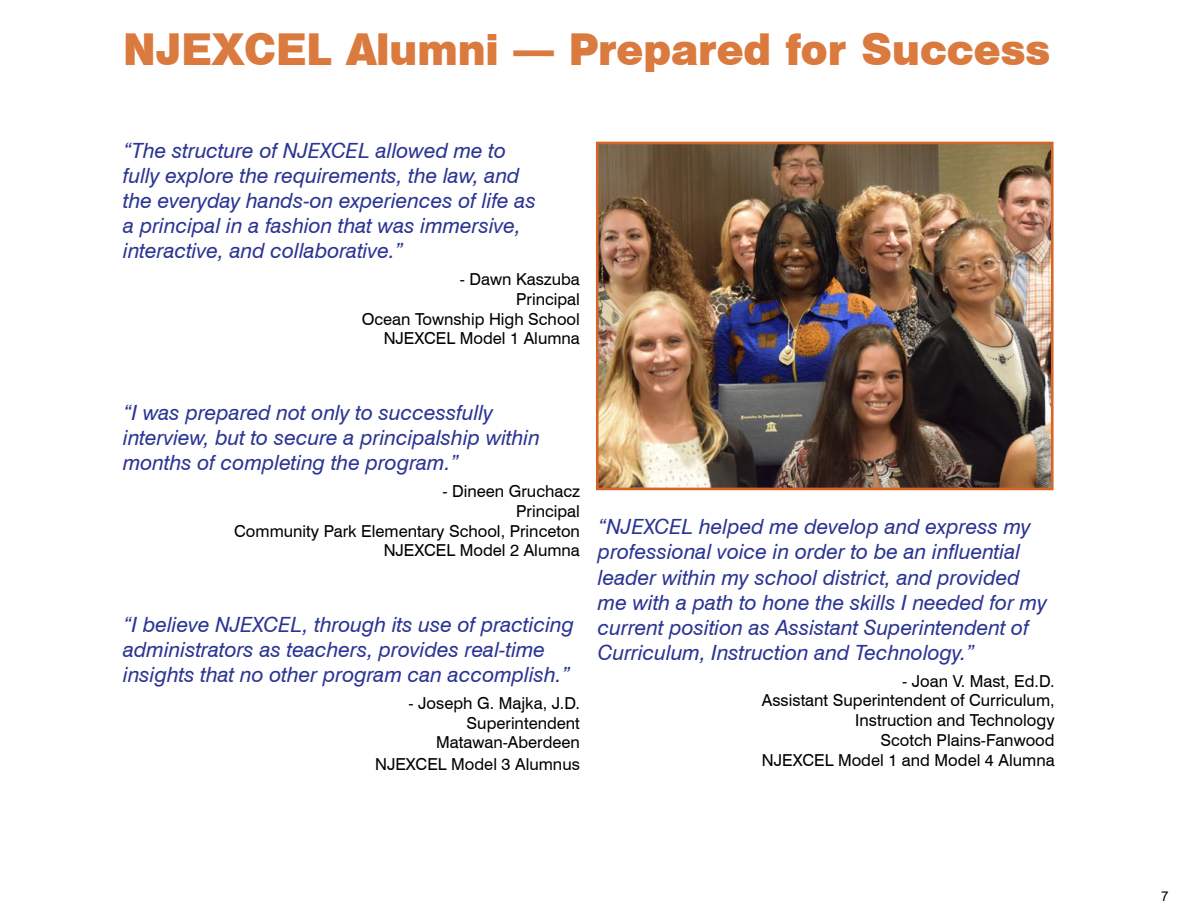
<style>
.page{position:relative;width:1188px;height:918px;background:#fff}
.page>*{position:absolute;margin:0;border:0;box-sizing:border-box;transform-origin:0 0}
.t1{font:40.5px "Swiss 721 BT Black No 2";color:#da7a3e}
.t2{font:italic 21px/25.2px "Swiss 721 BT";color:#2b3594}
.t3{font:16.5px/19.8px "Swiss 721 BT";color:#000;text-align:right}
.t4{font:13.5px "Arial";color:#000}
</style>
<div class="page">
<img style="left:600px;top:146px;width:450px;height:340px">
<div style="left:596px;top:142px;width:458px;height:348px;border:3px solid #d56628"></div>
<h1 class="t1" style="left:123px;top:22px;width:929px">NJEXCEL Alumni — Prepared for Success</h1>
<p class="t2" style="left:123px;top:137px;width:414px">“The structure of NJEXCEL allowed me to fully explore the requirements, the law, and the everyday hands-on experiences of life as a principal in a fashion that was immersive, interactive, and collaborative.”</p>
<p class="t3" style="left:362px;top:269px;width:220px">- Dawn Kaszuba<br>Principal<br>Ocean Township High School<br>NJEXCEL Model 1 Alumna</p>
<p class="t2" style="left:123px;top:400px;width:418px">“I was prepared not only to successfully interview, but to secure a principalship within months of completing the program.”</p>
<p class="t3" style="left:234px;top:481px;width:347px">- Dineen Gruchacz<br>Principal<br>Community Park Elementary School, Princeton<br>NJEXCEL Model 2 Alumna</p>
<p class="t2" style="left:123px;top:612px;width:452px">“I believe NJEXCEL, through its use of practicing administrators as teachers, provides real-time insights that no other program can accomplish.”</p>
<p class="t3" style="left:409px;top:693px;width:173px">- Joseph G. Majka, J.D.<br>Superintendent<br>Matawan-Aberdeen</p>
<p class="t3" style="left:375px;top:754px;width:206px">NJEXCEL Model 3 Alumnus</p>
<p class="t2" style="left:598px;top:514px;width:451px">“NJEXCEL helped me develop and express my professional voice in order to be an influential leader within my school district, and provided me with a path to hone the skills I needed for my current position as Assistant Superintendent of Curriculum, Instruction and Technology.”</p>
<p class="t3" style="left:762px;top:671px;width:294px">- Joan V. Mast, Ed.D.<br>Assistant Superintendent of Curriculum,<br>Instruction and Technology<br>Scotch Plains-Fanwood<br>NJEXCEL Model 1 and Model 4 Alumna</p>
<p class="t4" style="left:1161px;top:887px;width:9px">7</p>
</div>
